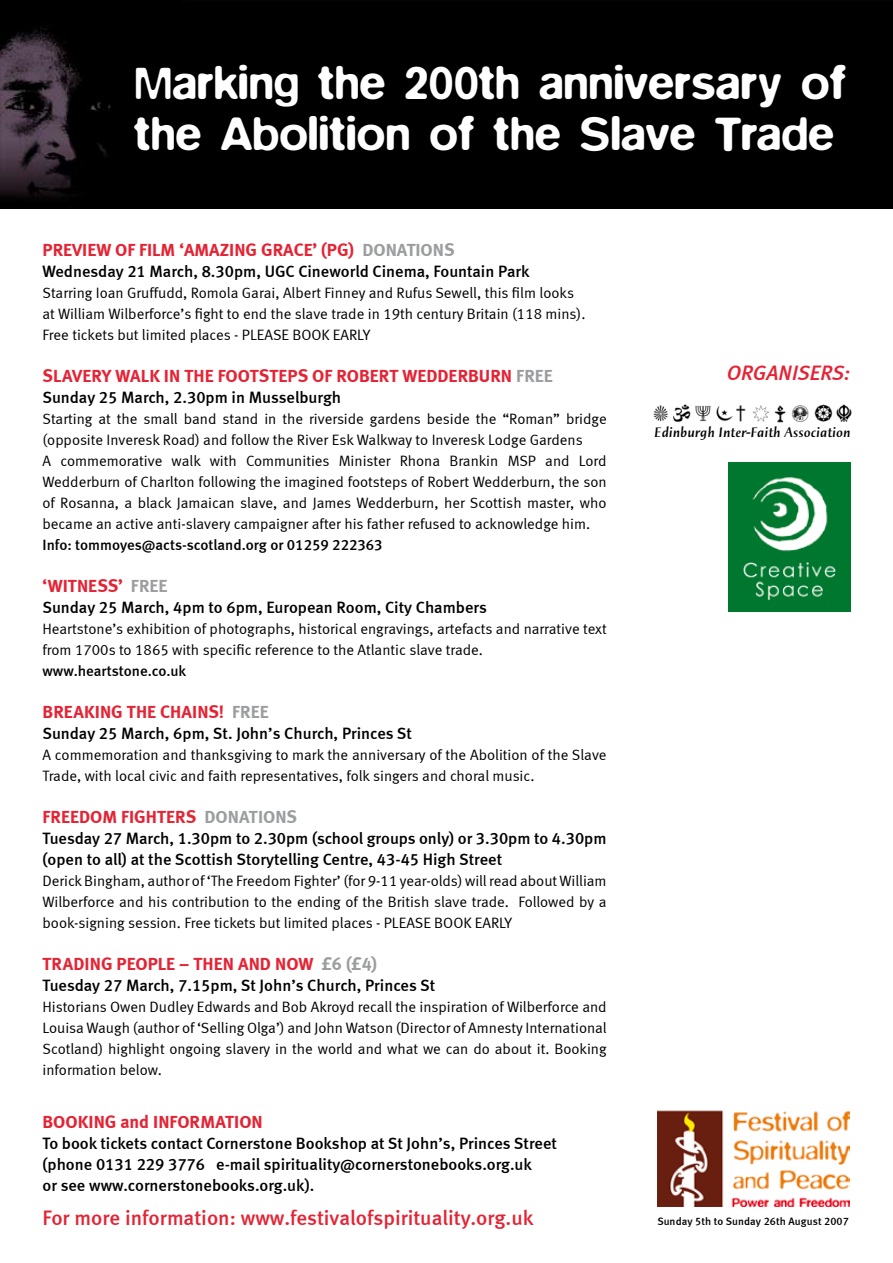
<style>
.page{position:relative;width:893px;height:1263px;background:#fff}
.page>*{position:absolute;margin:0;border:0;box-sizing:border-box;transform-origin:0 0}
.t1{font:500 48px/51px "Blur";color:#fff}
.t2{font:21px "Meta Medium LF";color:#e42435}
.t3{font:italic 21px "Meta Medium LF";color:#e42435}
.t4{font:18px "Meta Bold LF";color:#e42435}
.t5{font:16.5px/21px "Meta Medium LF";color:#000}
.t6{font:15px/21px "Meta Normal LF";color:#000}
.t7{font:15px "Meta Medium LF";color:#000}
.t8{font:italic 700 14.55px "Augustal Cursiva";color:#000}
.t9{font:10.8px "Meta Medium LF";letter-spacing:.01em;color:#000}
.s1{color:#9c9d9f}
</style>
<div class="page">
<div style="left:0;top:0;width:893px;height:209px;background:#000"></div>
<img style="left:728px;top:462px;width:122px;height:149px">
<img style="left:658px;top:1110px;width:191px;height:97px">
<img style="left:654px;top:404px;width:198px;height:19px">
<h1 class="t1" style="left:135px;top:57px;width:713px">Marking the 200th anniversary of the Abolition of the Slave Trade</h1>
<p class="t4" style="left:43px;top:239px;width:414px">PREVIEW OF FILM ‘AMAZING GRACE’ (PG) <span class="s1">DONATIONS</span></p>
<p class="t5" style="left:43px;top:261px;width:489px">Wednesday 21 March, 8.30pm, UGC Cineworld Cinema, Fountain Park</p>
<p class="t6" style="left:43px;top:282px;width:544px">Starring Ioan Gruffudd, Romola Garai, Albert Finney and Rufus Sewell, this film looks at William Wilberforce’s fight to end the slave trade in 19th century Britain (118 mins).<br>Free tickets but limited places - PLEASE BOOK EARLY</p>
<p class="t4" style="left:43px;top:365px;width:512px">SLAVERY WALK IN THE FOOTSTEPS OF ROBERT WEDDERBURN <span class="s1">FREE</span></p>
<p class="t5" style="left:43px;top:387px;width:300px">Sunday 25 March, 2.30pm in Musselburgh</p>
<p class="t6" style="left:43px;top:408px;width:566px">Starting at the small band stand in the riverside gardens beside the “Roman” bridge (opposite Inveresk Road) and follow the River Esk Walkway to Inveresk Lodge Gardens<br>A commemorative walk with Communities Minister Rhona Brankin MSP and Lord Wedderburn of Charlton following the imagined footsteps of Robert Wedderburn, the son of Rosanna, a black Jamaican slave, and James Wedderburn, her Scottish master, who became an active anti-slavery campaigner after his father refused to acknowledge him.</p>
<p class="t7" style="left:43px;top:536px;width:342px">Info: tommoyes@acts-scotland.org or 01259 222363</p>
<p class="t4" style="left:43px;top:575px;width:126px">‘WITNESS’ <span class="s1">FREE</span></p>
<p class="t5" style="left:43px;top:597px;width:446px">Sunday 25 March, 4pm to 6pm, European Room, City Chambers</p>
<p class="t6" style="left:43px;top:618px;width:566px">Heartstone’s exhibition of photographs, historical engravings, artefacts and narrative text from 1700s to 1865 with specific reference to the Atlantic slave trade.</p>
<p class="t7" style="left:43px;top:662px;width:145px">www.heartstone.co.uk</p>
<p class="t4" style="left:43px;top:701px;width:228px">BREAKING THE CHAINS! <span class="s1">FREE</span></p>
<p class="t5" style="left:43px;top:723px;width:371px">Sunday 25 March, 6pm, St. John’s Church, Princes St</p>
<p class="t6" style="left:43px;top:744px;width:566px">A commemoration and thanksgiving to mark the anniversary of the Abolition of the Slave<br>Trade, with local civic and faith representatives, folk singers and choral music.</p>
<p class="t4" style="left:43px;top:806px;width:256px">FREEDOM FIGHTERS <span class="s1">DONATIONS</span></p>
<p class="t5" style="left:43px;top:828px;width:566px">Tuesday 27 March, 1.30pm to 2.30pm (school groups only) or 3.30pm to 4.30pm (open to all) at the Scottish Storytelling Centre, 43-45 High Street</p>
<p class="t6" style="left:43px;top:870px;width:566px;text-align:justify">Derick Bingham, author of ‘The Freedom Fighter’ (for 9-11 year-olds) will read about William Wilberforce and his contribution to the ending of the British slave trade. Followed by a book-signing session. Free tickets but limited places - PLEASE BOOK EARLY</p>
<p class="t4" style="left:43px;top:953px;width:336px">TRADING PEOPLE – THEN AND NOW <span class="s1">£6 (£4)</span></p>
<p class="t5" style="left:43px;top:975px;width:394px">Tuesday 27 March, 7.15pm, St John’s Church, Princes St</p>
<p class="t6" style="left:43px;top:996px;width:566px;text-align:justify">Historians Owen Dudley Edwards and Bob Akroyd recall the inspiration of Wilberforce and Louisa Waugh (author of ‘Selling Olga’) and John Watson (Director of Amnesty International Scotland) highlight ongoing slavery in the world and what we can do about it. Booking information below.</p>
<h2 class="t3" style="left:727px;top:361px;width:125px">ORGANISERS:</h2>
<p class="t8" style="left:654px;top:425px;width:198px">Edinburgh Inter-Faith Association</p>
<p class="t4" style="left:43px;top:1111px;width:222px">BOOKING and INFORMATION</p>
<p class="t5" style="left:43px;top:1132px;width:516px">To book tickets contact Cornerstone Bookshop at St John’s, Princes Street (phone 0131 229 3776 e-mail spirituality@cornerstonebooks.org.uk<br>or see www.cornerstonebooks.org.uk).</p>
<h2 class="t2" style="left:43px;top:1205px;width:493px">For more information: www.festivalofspirituality.org.uk</h2>
<p class="t9" style="left:657px;top:1215px;width:193px">Sunday 5th to Sunday 26th August 2007</p>
</div>
